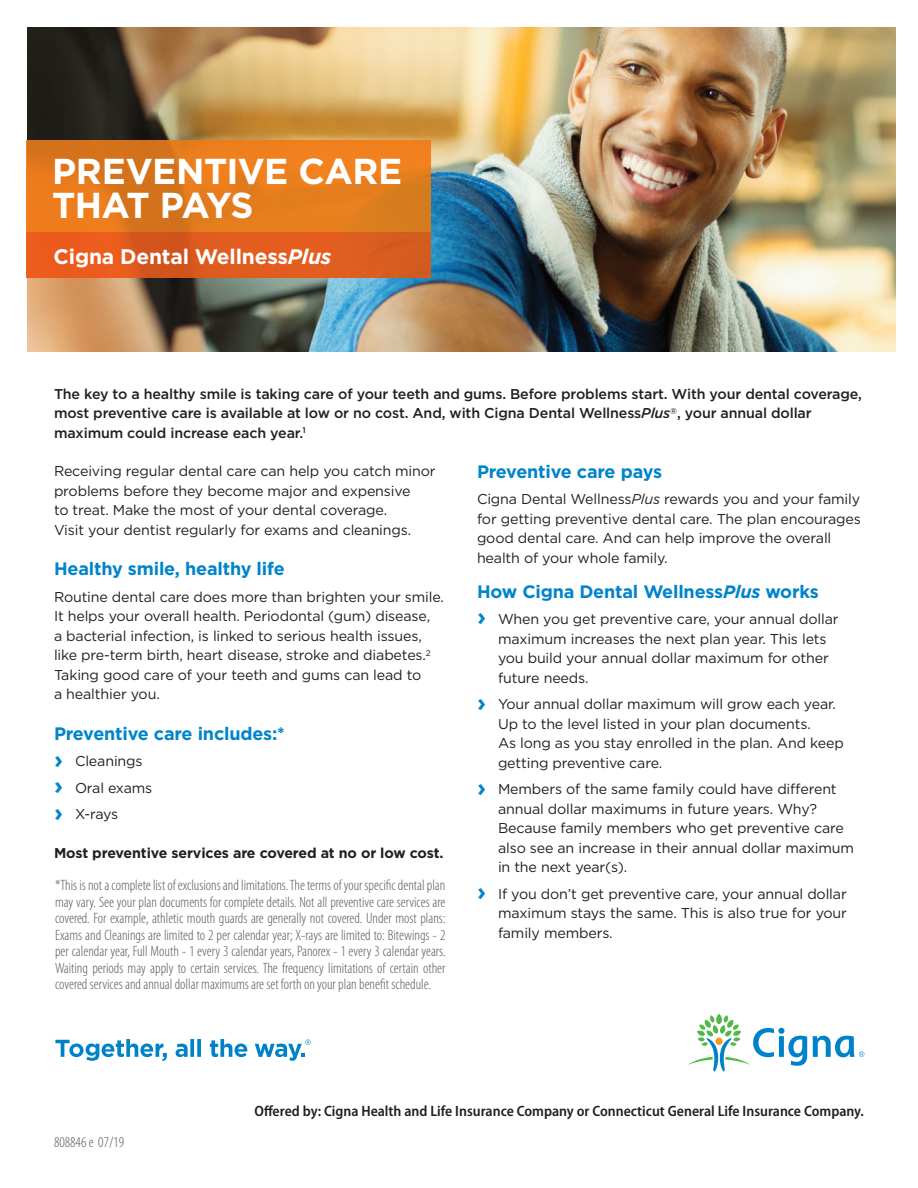
<style>
.page{position:relative;width:918px;height:1188px;background:#fff}
.page>*{position:absolute;margin:0;border:0;box-sizing:border-box;transform-origin:0 0}
.Small_headline_bold{font:700 36px "Gotham";letter-spacing:-.015em;color:#fff}
.Small_headline_bold-2{font:700 36px "Gotham";letter-spacing:-.055em;color:#fff}
.Subheadline_bold_14{font:700 21px "Gotham";letter-spacing:-.01em;color:#fff}
.Body_copy__book_9_5{font:700 18px "Gotham";letter-spacing:-.01em;color:#0084ca}
.Subhead_body_bold_12{font:700 18px "Gotham";letter-spacing:-.01em;color:#0084ca}
.Legal_copy_Cat{font:300 condensed 15px/16.5px "Myriad Pro";color:#57585a;text-align:justify}
.Offered_by_legal{font:600 semi-condensed 15px "Myriad Pro";color:#231f20}
.Body_copy__book_9_5-2{font:14.25px/19.5px "Gotham";letter-spacing:-.01em;color:#231f20}
.Bullet_copy_book_9_5{font:14.25px/19.5px "Gotham";letter-spacing:-.01em;color:#231f20}
.Body_copy__book_9_5-3{font:500 14.25px/19.5px "Gotham";letter-spacing:-.01em;color:#231f20}
.Body_copy__book_9_5-4{font:700 14.25px "Gotham";letter-spacing:-.01em;color:#231f20}
.s1{font-style:italic}
.s2{font-weight:700;font-size:24px;color:#0084ca}
</style>
<div class="page">
<img style="left:27px;top:27px;width:869px;height:324px">
<svg style="left:26px;top:140px;width:405px;height:92px;background:#e47b1c"></svg>
<svg style="left:26px;top:232px;width:405px;height:46px;background:#df5b1e"></svg>
<svg style="left:55px;top:1039px;width:112px;height:22px"></svg>
<svg style="left:176px;top:1039px;width:25px;height:18px"></svg>
<svg style="left:210px;top:1039px;width:37px;height:18px"></svg>
<svg style="left:255px;top:1039px;width:56px;height:22px"></svg>
<svg style="left:688px;top:1014px;width:176px;height:58px"></svg>
<p class="Small_headline_bold" style="left:52px;top:150px;width:352px">PREVENTIVE CARE</p>
<p class="Small_headline_bold-2" style="left:52px;top:184px;width:203px">THAT PAYS</p>
<p class="Subheadline_bold_14" style="left:54px;top:244px;width:279px">Cigna Dental Wellness<span class="s1">Plus</span></p>
<p class="Body_copy__book_9_5-3" style="left:54px;top:384px;width:810px">The key to a healthy smile is taking care of your teeth and gums. Before problems start. With your dental coverage, most preventive care is available at low or no cost. And, with Cigna Dental Wellness<span class="s1">Plus</span><sup>®</sup>, your annual dollar maximum could increase each year.<sup>1</sup></p>
<p class="Body_copy__book_9_5-2" style="left:54px;top:461px;width:383px">Receiving regular dental care can help you catch minor problems before they become major and expensive<br>to treat. Make the most of your dental coverage.<br>Visit your dentist regularly for exams and cleanings.</p>
<p class="Subhead_body_bold_12" style="left:54px;top:559px;width:232px">Healthy smile, healthy life</p>
<p class="Body_copy__book_9_5-2" style="left:54px;top:587px;width:392px">Routine dental care does more than brighten your smile.<br>It helps your overall health. Periodontal (gum) disease,<br>a bacterial infection, is linked to serious health issues, like pre-term birth, heart disease, stroke and diabetes.<sup>2<br></sup>Taking good care of your teeth and gums can lead to<br>a healthier you.</p>
<p class="Body_copy__book_9_5" style="left:54px;top:723px;width:232px">Preventive care includes:*</p>
<p class="Bullet_copy_book_9_5" style="left:54px;top:751px;width:90px"><span class="s2">›</span> Cleanings</p>
<p class="Bullet_copy_book_9_5" style="left:54px;top:778px;width:100px"><span class="s2">›</span> Oral exams</p>
<p class="Bullet_copy_book_9_5" style="left:54px;top:804px;width:66px"><span class="s2">›</span> X-rays</p>
<p class="Body_copy__book_9_5-4" style="left:54px;top:845px;width:391px">Most preventive services are covered at no or low cost.</p>
<p class="Legal_copy_Cat" style="left:55px;top:878px;width:392px">*This is not a complete list of exclusions and limitations. The terms of your specific dental plan may vary. See your plan documents for complete details. Not all preventive care services are covered. For example, athletic mouth guards are generally not covered. Under most plans:<br>Exams and Cleanings are limited to 2 per calendar year; X-rays are limited to: Bitewings - 2 per calendar year, Full Mouth - 1 every 3 calendar years, Panorex - 1 every 3 calendar years.<br>Waiting periods may apply to certain services. The frequency limitations of certain other covered services and annual dollar maximums are set forth on your plan benefit schedule.</p>
<p class="Subhead_body_bold_12" style="left:477px;top:461px;width:187px">Preventive care pays</p>
<p class="Body_copy__book_9_5-2" style="left:477px;top:489px;width:386px">Cigna Dental Wellness<span class="s1">Plus</span> rewards you and your family for getting preventive dental care. The plan encourages good dental care. And can help improve the overall health of your whole family.</p>
<p class="Body_copy__book_9_5" style="left:477px;top:581px;width:343px">How Cigna Dental Wellness<span class="s1">Plus</span> works</p>
<p class="Bullet_copy_book_9_5" style="left:498px;top:609px;width:342px;text-indent:-21px"><span class="s2">›</span> When you get preventive care, your annual dollar maximum increases the next plan year. This lets you build your annual dollar maximum for other future needs.</p>
<p class="Bullet_copy_book_9_5" style="left:498px;top:694px;width:347px;text-indent:-21px"><span class="s2">›</span> Your annual dollar maximum will grow each year.<br>Up to the level listed in your plan documents.<br>As long as you stay enrolled in the plan. And keep getting preventive care.</p>
<p class="Bullet_copy_book_9_5" style="left:498px;top:779px;width:358px;text-indent:-21px"><span class="s2">›</span> Members of the same family could have different annual dollar maximums in future years. Why?<br>Because family members who get preventive care also see an increase in their annual dollar maximum in the next year(s).</p>
<p class="Bullet_copy_book_9_5" style="left:498px;top:884px;width:350px;text-align:justify;text-indent:-21px"><span class="s2">›</span> If you don’t get preventive care, your annual dollar maximum stays the same. This is also true for your family members.</p>
<p class="Legal_copy_Cat" style="left:54px;top:1134px;width:72px">808846 e 07/19</p>
<p class="Offered_by_legal" style="left:254px;top:1102px;width:611px">Offered by: Cigna Health and Life Insurance Company or Connecticut General Life Insurance Company.</p>
</div>
